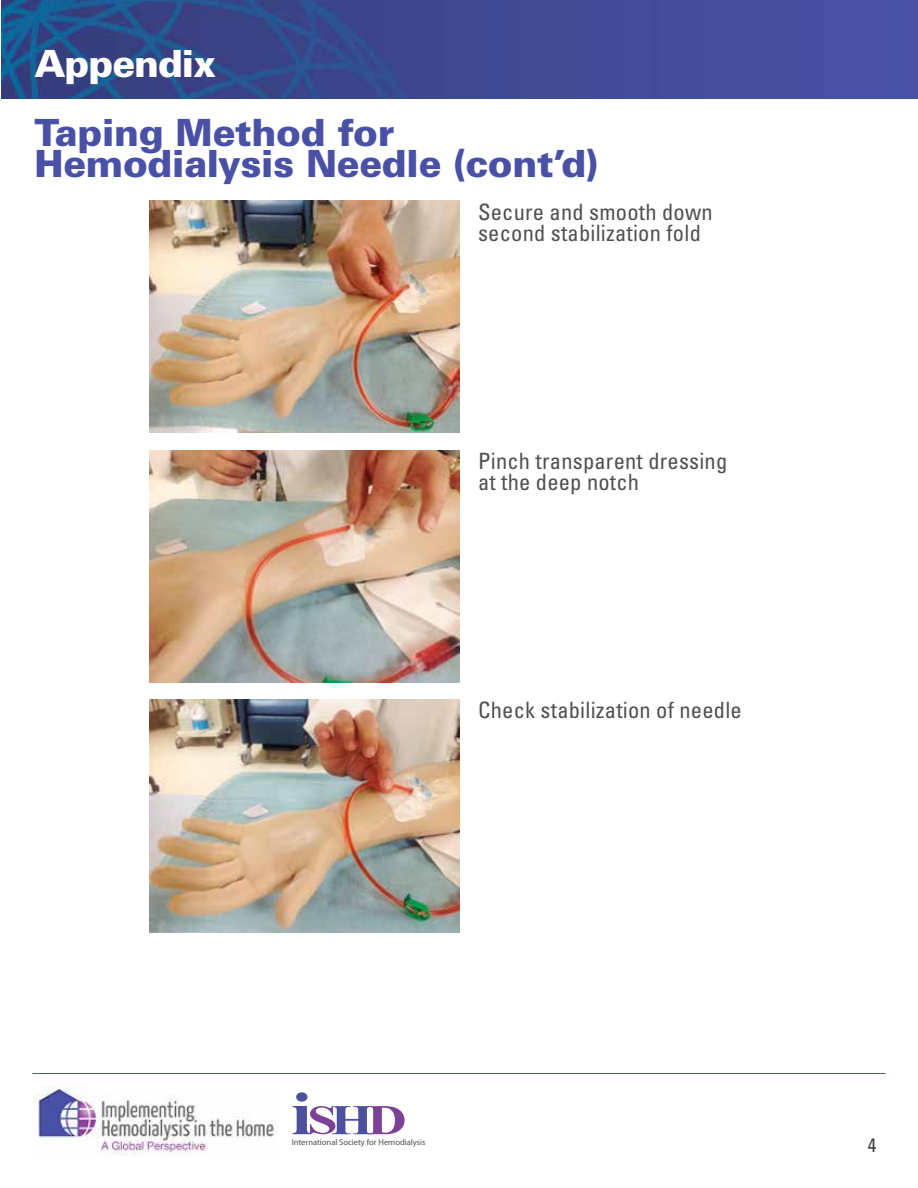
<style>
.page{position:relative;width:918px;height:1188px;background:#fff}
.page>*{position:absolute;margin:0;border:0;box-sizing:border-box;transform-origin:0 0}
.t1{font:900 37.5px/31.5px "Univers LT Std";letter-spacing:-.01em;color:#4951a7}
.t2{font:900 37.5px "Univers LT Std";letter-spacing:-.03em;color:#fff}
.t3{font:condensed 22.5px/21px "Univers LT Std";letter-spacing:.01em;color:#505050}
.t4{font:condensed 19.5px "Univers LT Std";color:#404040}
.t5{font:8.55px "Myriad Pro";color:#4d5051}
</style>
<div class="page">
<img style="left:1px;top:0;width:917px;height:98px">
<hr style="left:32px;top:1073px;width:854px;height:1px;background:#4951a7">
<img style="left:35px;top:1086px;width:242px;height:70px">
<img style="left:149px;top:201px;width:311px;height:232px">
<img style="left:149px;top:450px;width:311px;height:232px">
<img style="left:149px;top:700px;width:311px;height:232px">
<svg style="left:293px;top:1092px;width:127px;height:43px"></svg>
<h1 class="t2" style="left:35px;top:40px;width:183px">Appendix</h1>
<h1 class="t1" style="left:35px;top:116px;width:565px">Taping Method for<br>Hemodialysis Needle (cont’d)</h1>
<p class="t3" style="left:478px;top:201px;width:236px">Secure and smooth down second stabilization fold</p>
<p class="t3" style="left:478px;top:450px;width:251px">Pinch transparent dressing at the deep notch</p>
<p class="t3" style="left:478px;top:699px;width:265px">Check stabilization of needle</p>
<p class="t5" style="left:292px;top:1137px;width:135px">International Society for Hemodialysis</p>
<p class="t4" style="left:868px;top:1133px;width:10px">4</p>
</div>
